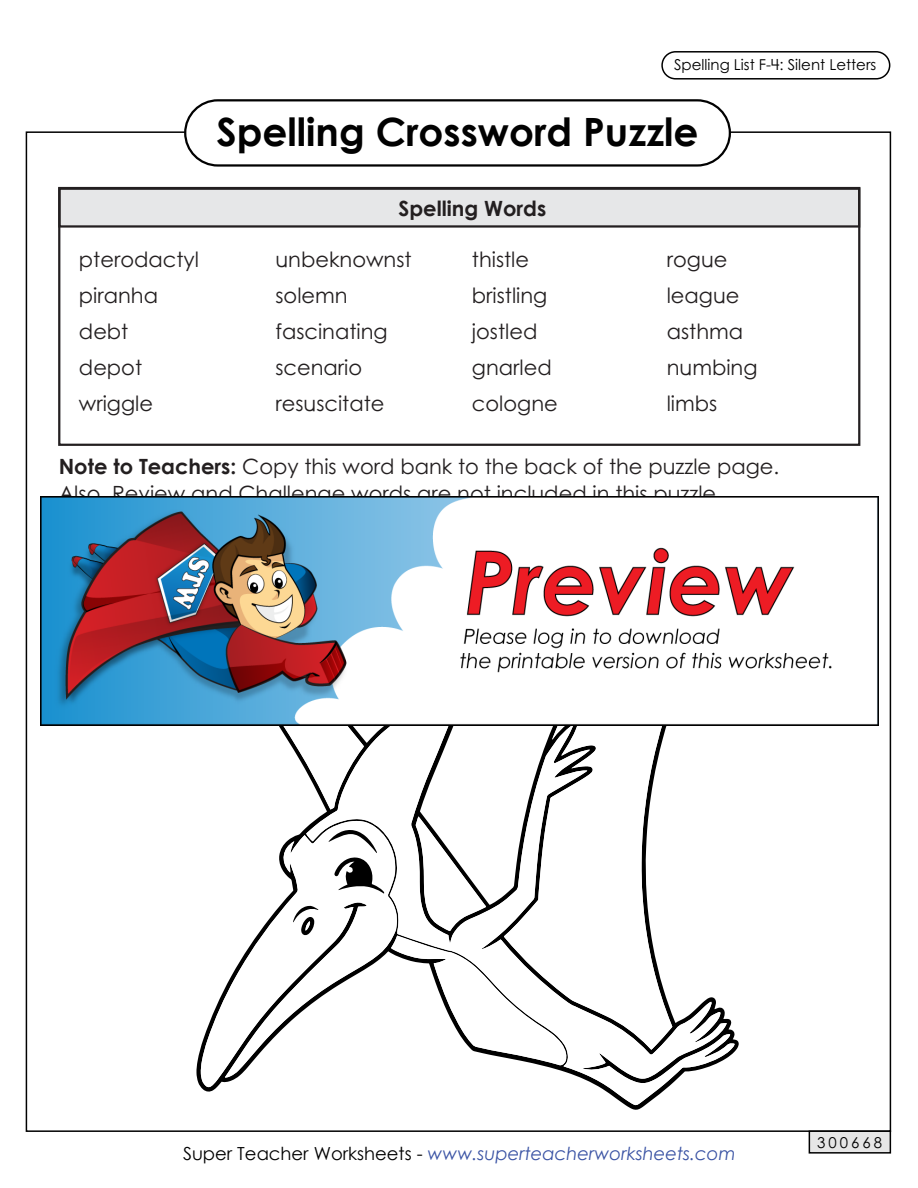
<style>
.page{position:relative;width:918px;height:1188px;background:#fff}
.page>*{position:absolute;margin:0;border:0;box-sizing:border-box;transform-origin:0 0}
.t1{font:700 39px "Century Gothic 2";color:#010101}
.t2{font:21px/36px "Century STW4";color:#231f20}
.t3{font:21px/27px "Century STW3";color:#231f20}
.t4{font:700 21px "Century STW4";color:#231f20}
.t5{font:italic 18px "Century Gothic 2";color:#3a53a4}
.t6{font:15px "Century STW4";color:#000}
.t7{font:15px "Century STW4";letter-spacing:.2em;color:#010101}
.s1{font-weight:700}
.s2{font-style:normal;color:#010101}
</style>
<div class="page">
<div style="left:58px;top:188px;width:802px;height:40px;background:#e6e7e8;border:2px solid #231f20"></div>
<div style="left:58px;top:187px;width:802px;height:259px;border:2px solid #231f20"></div>
<div style="left:809px;top:1130px;width:82px;height:24px;background:#e6e6e6;border:2px solid #010101"></div>
<div style="left:184px;top:99px;width:547px;height:68px;border:2px solid #010101;border-radius:33px"></div>
<div style="left:661px;top:51px;width:229px;height:29px;border:2px solid #000;border-radius:14px"></div>
<svg style="left:314px;top:725px;width:421px;height:380px"></svg>
<svg style="left:201px;top:821px;width:196px;height:267px"></svg>
<svg style="left:147px;top:725px;width:217px;height:85px"></svg>
<svg style="left:391px;top:816px;width:175px;height:249px"></svg>
<svg style="left:329px;top:829px;width:55px;height:65px"></svg>
<svg style="left:293px;top:906px;width:27px;height:30px"></svg>
<img style="left:41px;top:496px;width:837px;height:229px">
<p class="t6" style="left:674px;top:54px;width:204px">Spelling List F-4: Silent Letters</p>
<p class="t2" style="left:79px;top:242px;width:122px">pterodactyl piranha debt<br>depot wriggle</p>
<h1 class="t1" style="left:217px;top:102px;width:484px">Spelling Crossword Puzzle</h1>
<p class="t4" style="left:398px;top:192px;width:149px">Spelling Words</p>
<p class="t2" style="left:275px;top:242px;width:138px">unbeknownst solemn fascinating scenario resuscitate</p>
<p class="t2" style="left:472px;top:242px;width:87px">thistle bristling jostled gnarled cologne</p>
<p class="t2" style="left:667px;top:242px;width:92px">rogue league asthma numbing limbs</p>
<p class="t3" style="left:59px;top:452px;width:722px"><span class="s1">Note to Teachers:</span> Copy this word bank to the back of the puzzle page.<br>Also, Review and Challenge words are not included in this puzzle.</p>
<p class="t5" style="left:183px;top:1141px;width:554px"><span class="s2">Super Teacher Worksheets -</span> www.superteacherworksheets.com</p>
<p class="t7" style="left:817px;top:1132px;width:66px">300668</p>
</div>
